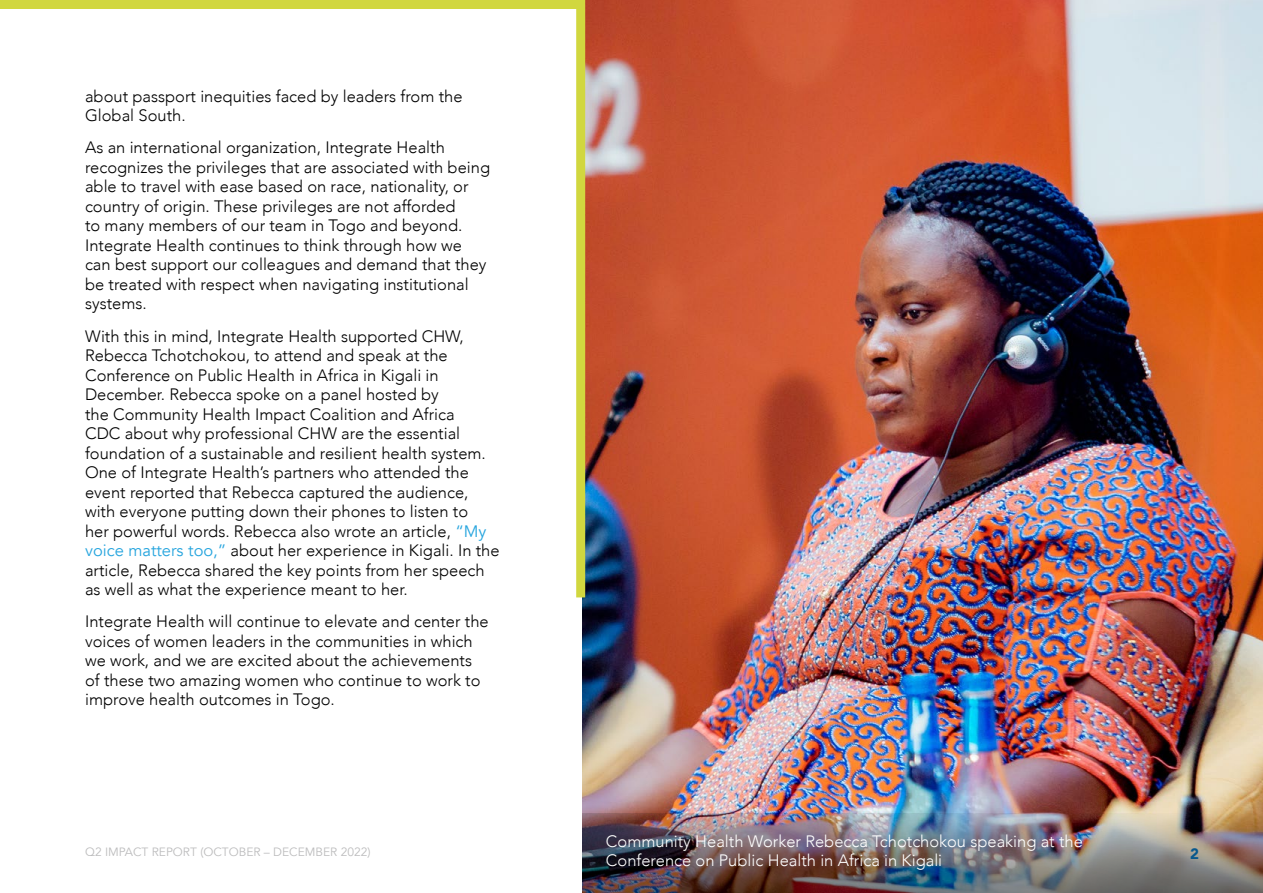
<style>
.page{position:relative;width:1263px;height:893px;background:#fff}
.page>*{position:absolute;margin:0;border:0;box-sizing:border-box;transform-origin:0 0}
.t1{font:300 16.5px/19.5px "Avenir";color:#000}
.t2{font:300 16.5px/19.5px "Avenir";color:#fff}
.t3{font:500 15px "Avenir";color:#fff}
.t4{font:900 15px "Avenir";color:#08588d}
.t5{font:12px "Avenir";color:#bcbcbd}
.s1{font-weight:400;color:#27a5de}
</style>
<div class="page">
<img style="left:583px;top:0;width:680px;height:813px">
<img style="left:583px;top:813px;width:680px;height:80px">
<div style="left:576px;top:0;width:9px;height:597px;background:#d1d73f"></div>
<div style="left:0;top:0;width:581px;height:9px;background:#d1d73f"></div>
<p class="t1" style="left:85px;top:86px;width:379px">about passport inequities faced by leaders from the<br>Global South.</p>
<p class="t1" style="left:85px;top:138px;width:407px">As an international organization, Integrate Health recognizes the privileges that are associated with being able to travel with ease based on race, nationality, or country of origin. These privileges are not afforded<br>to many members of our team in Togo and beyond.<br>Integrate Health continues to think through how we can best support our colleagues and demand that they be treated with respect when navigating institutional systems.</p>
<p class="t1" style="left:85px;top:326px;width:416px">With this in mind, Integrate Health supported CHW, Rebecca Tchotchokou, to attend and speak at the Conference on Public Health in Africa in Kigali in December. Rebecca spoke on a panel hosted by<br>the Community Health Impact Coalition and Africa<br>CDC about why professional CHW are the essential foundation of a sustainable and resilient health system.<br>One of Integrate Health’s partners who attended the event reported that Rebecca captured the audience, with everyone putting down their phones to listen to<br>her powerful words. Rebecca also wrote an article, <span class="s1">“My voice matters too,”</span> about her experience in Kigali. In the article, Rebecca shared the key points from her speech as well as what the experience meant to her.</p>
<p class="t1" style="left:85px;top:612px;width:405px">Integrate Health will continue to elevate and center the voices of women leaders in the communities in which we work, and we are excited about the achievements of these two amazing women who continue to work to improve health outcomes in Togo.</p>
<p class="t5" style="left:85px;top:845px;width:287px">Q2 IMPACT REPORT (OCTOBER – DECEMBER 2022)</p>
<p class="t2" style="left:606px;top:831px;width:478px">Community Health Worker Rebecca Tchotchokou speaking at the<br>Conference on Public Health in Africa in Kigali</p>
<p class="t3" style="left:663px;top:849px;width:162px">All staff celebration day</p>
<p class="t4" style="left:1190px;top:841px;width:10px">2</p>
</div>
